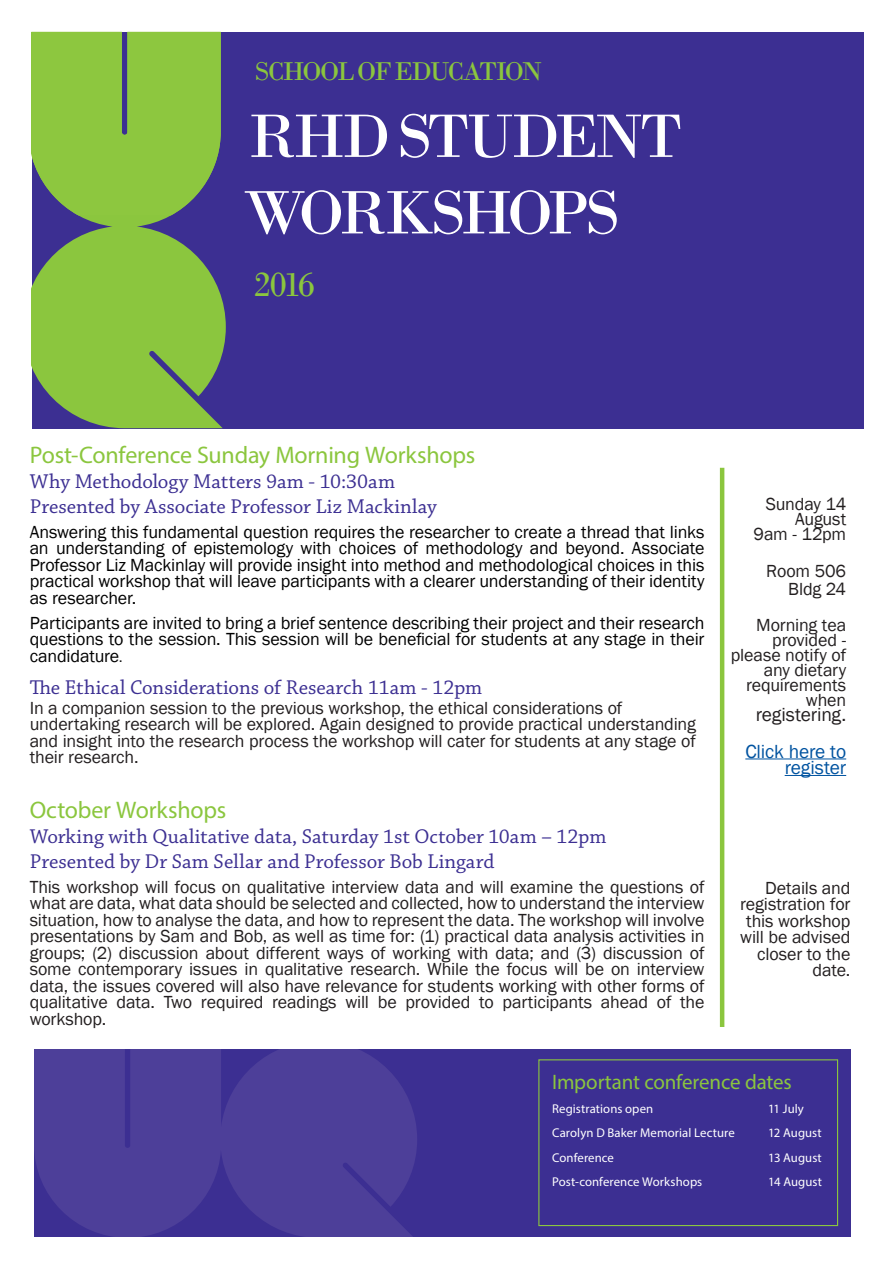
<style>
.page{position:relative;width:893px;height:1263px;background:#fff}
.page>*{position:absolute;margin:0;border:0;box-sizing:border-box;transform-origin:0 0}
.t1{font:64.5px/76.5px "Bodoni";letter-spacing:-.065em;color:#fff}
.t2{font:36px "Bodoni";color:#8bc63e}
.t3{font:27px "Bodoni";letter-spacing:-.08em;color:#8bc63e}
.Main_Text{font:24px "Myriad Pro";letter-spacing:-.01em;color:#8bc63e}
.Main_Text-2{font:21px "Chaparral Pro";color:#3c2f92}
.Bullets_Text{font:21px "Chaparral Pro";color:#3c2f92}
.Main_Text-3{font:21px "Myriad Pro";letter-spacing:-.01em;color:#8bc63e}
.Bullets_Text-2{font:19.5px/16.5px "Franklin Gothic";letter-spacing:-.01em;color:#0153a0;text-align:right}
.Bullets_Text-3{font:19.5px "Franklin Gothic";letter-spacing:-.01em;color:#231f20}
.Main_Text-4{font:18px/16.5px "Franklin Gothic";letter-spacing:-.01em;color:#231f20;text-align:justify}
.Main_Text-5{font:18px/16.5px "Franklin Gothic";letter-spacing:-.01em;color:#000;text-align:justify}
.Bullets_Text-4{font:18px/16.5px "Franklin Gothic";letter-spacing:-.01em;color:#231f20;text-align:right}
.Main_Text-6{font:12.75px "Myriad Pro";letter-spacing:.01em;color:#fff}
.s1{font-family:"Garamond"}
</style>
<div class="page">
<div style="left:34px;top:1049px;width:816px;height:187px;background:#3c2f92"></div>
<svg style="left:34px;top:1049px;width:383px;height:187px;fill:#4d3f99"></svg>
<div style="left:32px;top:32px;width:831px;height:396px;background:#3c2f92"></div>
<svg style="left:32px;top:215px;width:194px;height:213px;fill:#8bc63e"></svg>
<img style="left:32px;top:32px;width:189px;height:183px">
<div style="left:538px;top:1059px;width:300px;height:167px;border:1px solid #8bc63e"></div>
<hr style="left:720px;top:468px;width:4px;height:559px;background:#8bc63e">
<hr style="left:745px;top:758px;width:101px;height:1px;background:#0153a0">
<hr style="left:785px;top:775px;width:61px;height:1px;background:#0153a0">
<p class="t3" style="left:255px;top:56px;width:289px">SCHOOL OF EDUCATION</p>
<p class="t1" style="left:243px;top:98px;width:440px">RHD STUDENT<br>WORKSHOPS</p>
<p class="t2" style="left:253px;top:263px;width:63px">2016</p>
<p class="Main_Text" style="left:30px;top:440px;width:447px">Post-Conference Sunday Morning Workshops</p>
<p class="Main_Text-2" style="left:30px;top:469px;width:367px">Why Methodology Matters 9am - 10:30am</p>
<p class="Main_Text-2" style="left:30px;top:494px;width:409px">Presented by Associate Professor Liz Mackinlay</p>
<p class="Main_Text-5" style="left:30px;top:524px;width:676px">Answering this fundamental question requires the researcher to create a thread that links an understanding of epistemology with choices of methodology and beyond. Associate Professor Liz Mackinlay will provide insight into method and methodological choices in this practical workshop that will leave participants with a clearer understanding of their identity as researcher.</p>
<p class="Main_Text-5" style="left:30px;top:615px;width:676px">Participants are invited to bring a brief sentence describing their project and their research questions to the session. This session will be beneficial for students at any stage in their candidature<span class="s1">.</span></p>
<p class="Bullets_Text" style="left:30px;top:676px;width:454px">The Ethical Considerations of Research 11am - 12pm</p>
<p class="Bullets_Text-4" style="left:30px;top:700px;width:668px;text-align:left">In a companion session to the previous workshop, the ethical considerations of undertaking research will be explored. Again designed to provide practical understanding and insight into the research process the workshop will cater for students at any stage of their research.</p>
<p class="Main_Text" style="left:30px;top:795px;width:198px">October Workshops</p>
<p class="Main_Text-2" style="left:30px;top:824px;width:578px">Working with Qualitative data, Saturday 1st October 10am – 12pm</p>
<p class="Main_Text-2" style="left:30px;top:849px;width:466px">Presented by Dr Sam Sellar and Professor Bob Lingard</p>
<p class="Main_Text-4" style="left:30px;top:879px;width:676px">This workshop will focus on qualitative interview data and will examine the questions of what are data, what data should be selected and collected, how to understand the interview situation, how to analyse the data, and how to represent the data. The workshop will involve presentations by Sam and Bob, as well as time for: (1) practical data analysis activities in groups; (2) discussion about different ways of working with data; and (3) discussion of some contemporary issues in qualitative research. While the focus will be on interview data, the issues covered will also have relevance for students working with other forms of qualitative data. Two required readings will be provided to participants ahead of the workshop.</p>
<p class="Bullets_Text-4" style="left:753px;top:497px;width:94px;line-height:15px">Sunday 14<br>August<br>9am - 12pm</p>
<p class="Bullets_Text-4" style="left:766px;top:563px;width:81px">Room 506</p>
<p class="Bullets_Text-4" style="left:788px;top:581px;width:60px">Bldg 24</p>
<p class="Bullets_Text-4" style="left:731px;top:618px;width:117px;line-height:15px">Morning tea provided - please notify of any dietary requirements when</p>
<p class="Bullets_Text-3" style="left:756px;top:702px;width:92px">registering.</p>
<p class="Bullets_Text-2" style="left:745px;top:743px;width:102px">Click here to register</p>
<p class="Bullets_Text-4" style="left:740px;top:880px;width:112px">Details and registration for this workshop will be advised closer to the date.</p>
<p class="Main_Text-3" style="left:552px;top:1069px;width:241px">Important conference dates</p>
<p class="Main_Text-6" style="left:552px;top:1101px;width:103px">Registrations open</p>
<p class="Main_Text-6" style="left:768px;top:1101px;width:37px">11 July</p>
<p class="Main_Text-6" style="left:552px;top:1125px;width:184px">Carolyn D Baker Memorial Lecture</p>
<p class="Main_Text-6" style="left:768px;top:1125px;width:55px">12 August</p>
<p class="Main_Text-6" style="left:552px;top:1149px;width:63px">Conference</p>
<p class="Main_Text-6" style="left:768px;top:1149px;width:55px">13 August</p>
<p class="Main_Text-6" style="left:552px;top:1174px;width:152px">Post-conference Workshops</p>
<p class="Main_Text-6" style="left:768px;top:1174px;width:55px">14 August</p>
</div>
